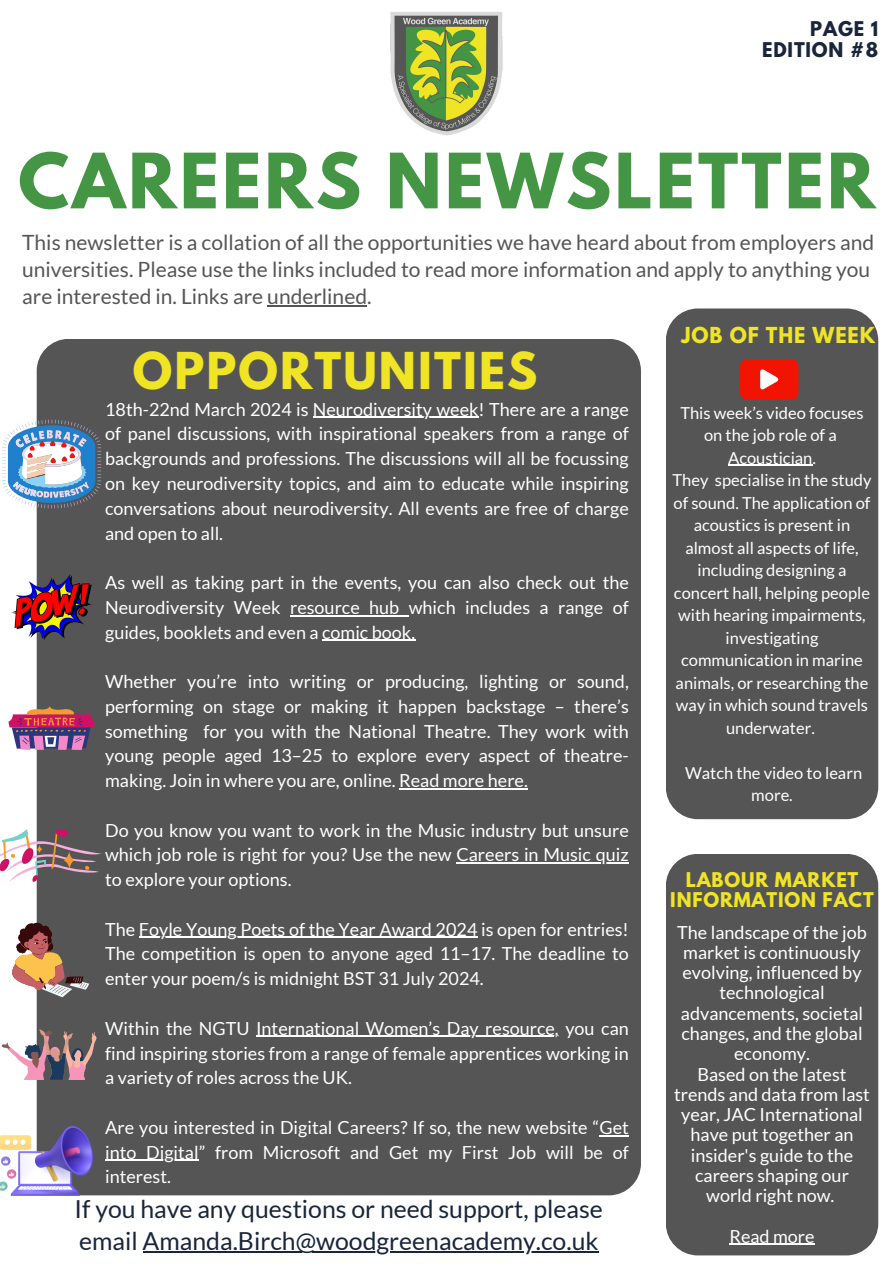
<style>
.page{position:relative;width:894px;height:1264px;background:#fff}
.page>*{position:absolute;margin:0;border:0;box-sizing:border-box;transform-origin:0 0}
.t1{font:700 67.5px "League Spartan";letter-spacing:.045em;color:#449544}
.t2{font:700 45px "League Spartan";letter-spacing:.045em;color:#efe525}
.t3{font:24.75px/31.7px "Lato";color:#18253b}
.t4{font:21px/27px "Lato";color:#565555}
.t5{font:700 19.5px "League Spartan";letter-spacing:.045em;color:#efe525}
.t6{font:18px/20.2px "Lato";color:#fff}
.t7{font:700 18px/20.2px "League Spartan";letter-spacing:.045em;color:#efe525;text-align:center}
.t8{font:700 18px/20.2px "League Spartan";letter-spacing:.045em;color:#18253b;text-align:right}
.t9{font:16.5px/22.5px "Lato";color:#fff;text-align:center}
</style>
<div class="page">
<div style="left:37px;top:339px;width:603px;height:856px;background:#565555;border-radius:32px"></div>
<div style="left:665px;top:308px;width:213px;height:511px;background:#565555;border-radius:32px"></div>
<div style="left:665px;top:853px;width:213px;height:402px;background:#565555;border-radius:32px"></div>
<hr style="left:143px;top:1251px;width:455px;height:2px;background:#18253b">
<img style="left:390px;top:12px;width:113px;height:124px">
<hr style="left:267px;top:305px;width:100px;height:1px;background:#565555">
<svg style="left:740px;top:359px;width:58px;height:40px;background:#f02c1a"></svg>
<svg style="left:2px;top:419px;width:99px;height:89px"></svg>
<img style="left:12px;top:574px;width:79px;height:66px">
<svg style="left:8px;top:706px;width:87px;height:44px"></svg>
<svg style="left:0;top:829px;width:101px;height:52px"></svg>
<svg style="left:12px;top:922px;width:77px;height:75px"></svg>
<svg style="left:1px;top:1029px;width:95px;height:50px"></svg>
<img style="left:0;top:1126px;width:93px;height:69px">
<hr style="left:313px;top:417px;width:165px;height:1px;background:#fff">
<hr style="left:290px;top:615px;width:118px;height:1px;background:#fff">
<hr style="left:322px;top:639px;width:93px;height:2px;background:#fff">
<hr style="left:399px;top:788px;width:128px;height:1px;background:#fff">
<hr style="left:456px;top:862px;width:172px;height:1px;background:#fff">
<hr style="left:139px;top:936px;width:338px;height:2px;background:#fff">
<hr style="left:256px;top:1035px;width:302px;height:2px;background:#fff">
<hr style="left:599px;top:1134px;width:29px;height:2px;background:#fff">
<hr style="left:105px;top:1159px;width:94px;height:1px;background:#fff">
<hr style="left:729px;top:1243px;width:85px;height:1px;background:#fff">
<hr style="left:728px;top:465px;width:84px;height:1px;background:#fff">
<p class="t8" style="left:762px;top:21px;width:117px">PAGE 1<br>EDITION #8</p>
<h4 class="t1" style="left:18px;top:148px;width:858px">CAREERS NEWSLETTER</h4>
<p class="t4" style="left:22px;top:228px;width:853px">This newsletter is a collation of all the opportunities we have heard about from employers and universities. Please use the links included to read more information and apply to anything you are interested in. Links are underlined.</p>
<h2 class="t2" style="left:133px;top:348px;width:406px">OPPORTUNITIES</h2>
<p class="t6" style="left:105px;top:398px;width:525px">18th-22nd March 2024 is Neurodiversity week! There are a range</p>
<p class="t6" style="left:105px;top:421px;width:525px;line-height:24.8px;text-align:justify">of panel discussions, with inspirational speakers from a range of backgrounds and professions. The discussions will all be focussing on key neurodiversity topics, and aim to educate while inspiring conversations about neurodiversity. All events are free of charge and open to all.</p>
<p class="t6" style="left:105px;top:572px;width:525px">As well as taking part in the events, you can also check out the</p>
<p class="t6" style="left:105px;top:594px;width:525px;line-height:24.8px">Neurodiversity Week resource hub which includes a range of guides, booklets and even a comic book.</p>
<p class="t6" style="left:105px;top:671px;width:525px">Whether you’re into writing or producing, lighting or sound,</p>
<p class="t6" style="left:105px;top:693px;width:525px;line-height:24.8px;text-align:justify">performing on stage or making it happen backstage – there’s something for you with the National Theatre. They work with young people aged 13–25 to explore every aspect of theatre&shy;making. Join in where you are, online. Read more here.</p>
<p class="t6" style="left:105px;top:819px;width:525px">Do you know you want to work in the Music industry but unsure</p>
<p class="t6" style="left:105px;top:844px;width:525px">which job role is right for you? Use the new Careers in Music quiz</p>
<p class="t6" style="left:105px;top:869px;width:188px">to explore your options.</p>
<p class="t6" style="left:105px;top:918px;width:525px">The Foyle Young Poets of the Year Award 2024 is open for entries!</p>
<p class="t6" style="left:105px;top:941px;width:525px;line-height:24.8px">The competition is open to anyone aged 11–17. The deadline to enter your poem/s is midnight BST 31 July 2024.</p>
<p class="t6" style="left:105px;top:1017px;width:525px">Within the NGTU International Women’s Day resource, you can</p>
<p class="t6" style="left:105px;top:1040px;width:525px;line-height:24.8px">find inspiring stories from a range of female apprentices working in a variety of roles across the UK.</p>
<p class="t6" style="left:105px;top:1116px;width:525px">Are you interested in Digital Careers? If so, the new website “Get</p>
<p class="t6" style="left:105px;top:1139px;width:525px;line-height:24.8px">into Digital” from Microsoft and Get my First Job will be of interest.</p>
<p class="t3" style="left:75px;top:1192px;width:529px">If you have any questions or need support, please email Amanda.Birch@woodgreenacademy.co.uk</p>
<h5 class="t5" style="left:681px;top:326px;width:195px">JOB OF THE WEEK</h5>
<p class="t9" style="left:680px;top:401px;width:185px">This week’s video focuses on the job role of a<br>Acoustician.</p>
<p class="t9" style="left:672px;top:468px;width:200px">They specialise in the study of sound. The application of acoustics is present in almost all aspects of life, including designing a concert hall, helping people with hearing impairments, investigating communication in marine animals, or researching the way in which sound travels underwater.</p>
<p class="t9" style="left:685px;top:761px;width:178px">Watch the video to learn more.</p>
<p class="t7" style="left:670px;top:871px;width:205px">LABOUR MARKET<br>INFORMATION FACT</p>
<h6 class="t6" style="left:677px;top:921px;width:191px;text-align:center">The landscape of the job market is continuously evolving, influenced by technological advancements, societal changes, and the global economy.</h6>
<p class="t6" style="left:674px;top:1063px;width:197px;text-align:center">Based on the latest trends and data from last year, JAC International have put together an insider's guide to the careers shaping our world right now.</p>
<p class="t6" style="left:729px;top:1225px;width:87px">Read more</p>
</div>
